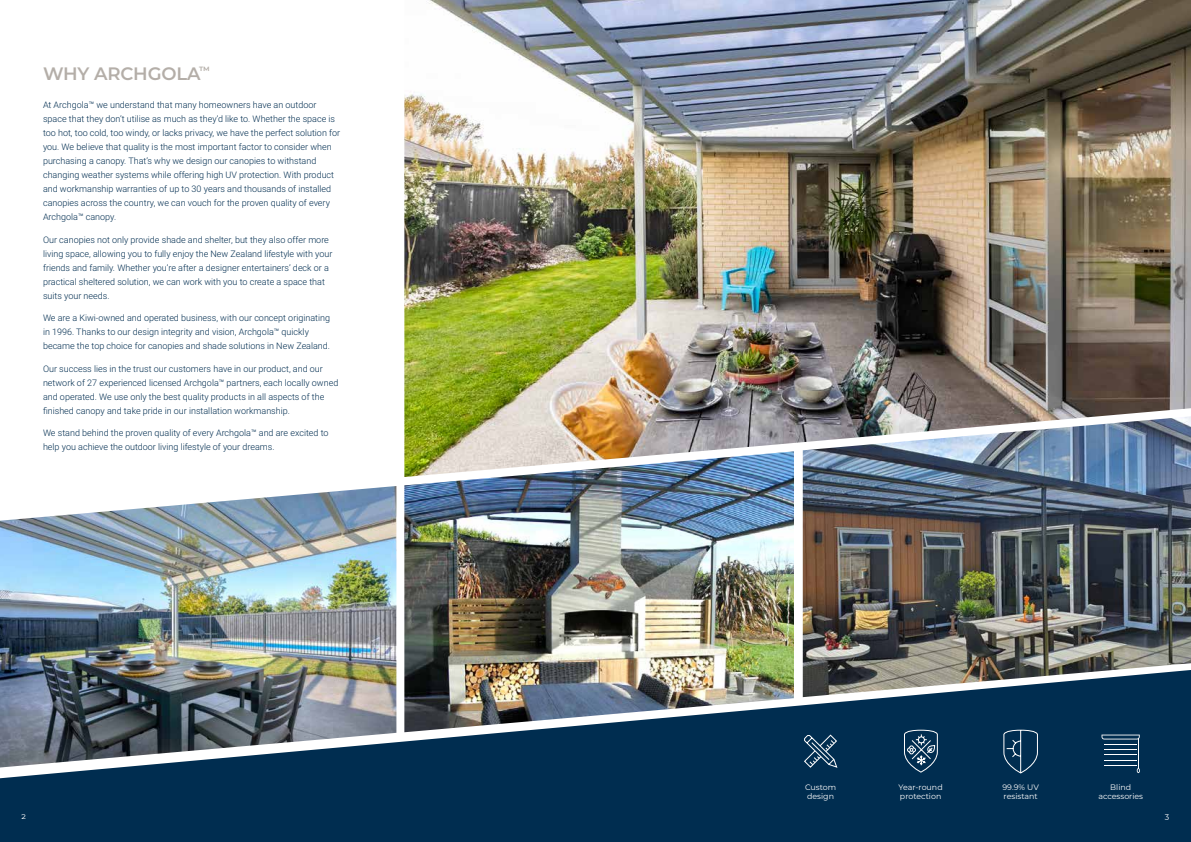
<style>
.page{position:relative;width:1191px;height:842px;background:#fff}
.page>*{position:absolute;margin:0;border:0;box-sizing:border-box;transform-origin:0 0}
.t1{font:600 18px "Montserrat";letter-spacing:-.01em;color:#b4aea8}
.t2{font:300 9px/14px "Roboto";color:#002d50}
.t3{font:7.9px/8.9px "Montserrat";color:#fff}
</style>
<div class="page">
<div style="left:0;top:669px;width:1191px;height:173px;background:#002d50"></div>
<img style="left:404px;top:0;width:787px;height:451px">
<img style="left:404px;top:451px;width:390px;height:281px">
<img style="left:802px;top:416px;width:389px;height:281px">
<svg style="left:803px;top:734px;width:35px;height:34px"></svg>
<svg style="left:903px;top:729px;width:35px;height:44px;background:#345873"></svg>
<svg style="left:1003px;top:729px;width:35px;height:45px;background:#214866"></svg>
<hr style="left:1103px;top:744px;width:33px;height:1px;background:#fff">
<hr style="left:1103px;top:749px;width:33px;height:1px;background:#fff">
<hr style="left:1103px;top:754px;width:33px;height:1px;background:#fff">
<hr style="left:1103px;top:760px;width:33px;height:1px;background:#fff">
<hr style="left:1103px;top:765px;width:33px;height:1px;background:#fff">
<hr style="left:1138px;top:738px;width:1px;height:31px;background:#fff">
<svg style="left:1101px;top:735px;width:38px;height:4px"></svg>
<svg style="left:1136px;top:768px;width:4px;height:5px"></svg>
<img style="left:0;top:486px;width:396px;height:281px">
<h1 class="t1" style="left:43px;top:61px;width:168px">WHY ARCHGOLA<sup>™</sup></h1>
<p class="t2" style="left:43px;top:97px;width:299px">At Archgola™ we understand that many homeowners have an outdoor space that they don’t utilise as much as they’d like to. Whether the space is too hot, too cold, too windy, or lacks privacy, we have the perfect solution for you. We believe that quality is the most important factor to consider when purchasing a canopy. That’s why we design our canopies to withstand changing weather systems while offering high UV protection. With product and workmanship warranties of up to 30 years and thousands of installed canopies across the country, we can vouch for the proven quality of every Archgola™ canopy.</p>
<p class="t2" style="left:43px;top:232px;width:291px">Our canopies not only provide shade and shelter, but they also offer more living space, allowing you to fully enjoy the New Zealand lifestyle with your friends and family. Whether you’re after a designer entertainers’ deck or a practical sheltered solution, we can work with you to create a space that suits your needs.</p>
<p class="t2" style="left:43px;top:310px;width:288px">We are a Kiwi-owned and operated business, with our concept originating in 1996. Thanks to our design integrity and vision, Archgola™ quickly became the top choice for canopies and shade solutions in New Zealand.</p>
<p class="t2" style="left:43px;top:361px;width:297px">Our success lies in the trust our customers have in our product, and our network of 27 experienced licensed Archgola™ partners, each locally owned and operated. We use only the best quality products in all aspects of the finished canopy and take pride in our installation workmanship.</p>
<p class="t2" style="left:43px;top:425px;width:287px">We stand behind the proven quality of every Archgola™ and are excited to help you achieve the outdoor living lifestyle of your dreams.</p>
<p class="t3" style="left:805px;top:782px;width:33px">Custom design</p>
<p class="t3" style="left:898px;top:782px;width:46px">Year-round protection</p>
<p class="t3" style="left:1002px;top:782px;width:38px">99.9% UV resistant</p>
<p class="t3" style="left:1098px;top:782px;width:46px;text-align:center">Blind accessories</p>
<p class="t3" style="left:22px;top:811px;width:6px">2</p>
<p class="t3" style="left:1164px;top:811px;width:6px">3</p>
</div>
